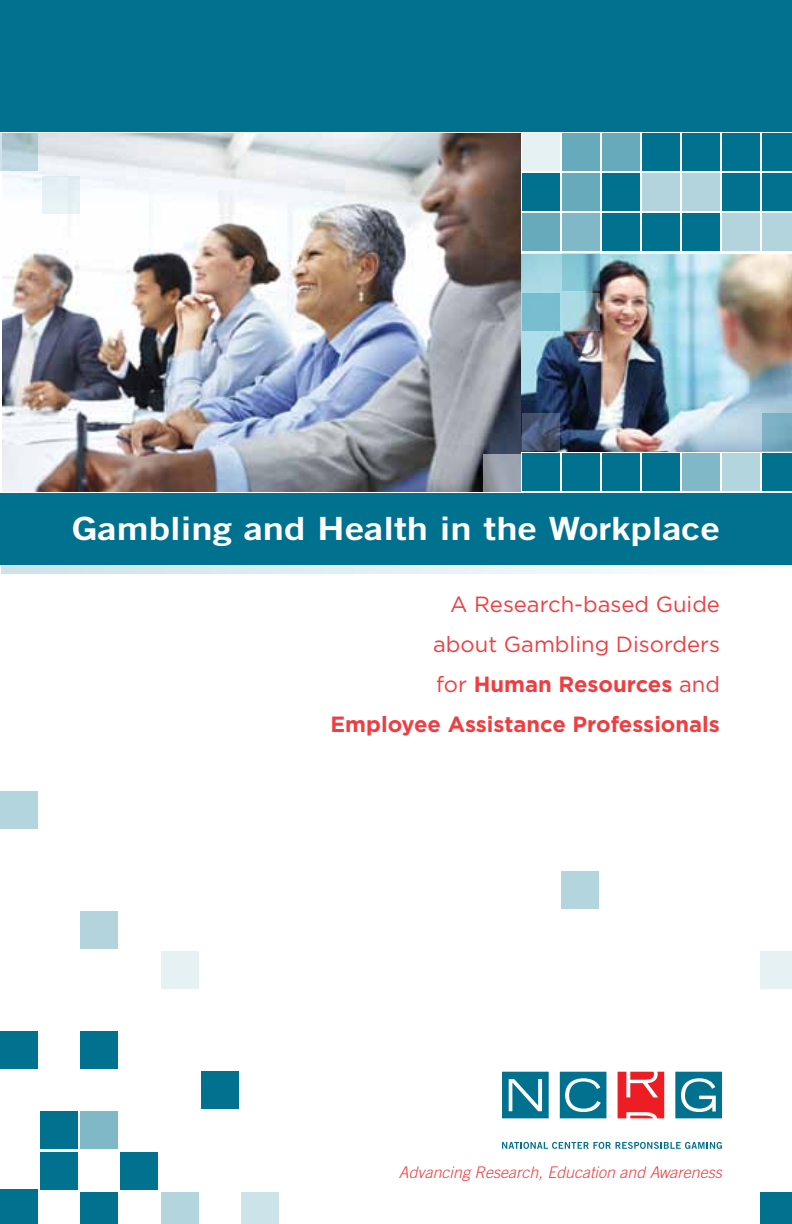
<style>
.page{position:relative;width:792px;height:1224px;background:#fff}
.page>*{position:absolute;margin:0;border:0;box-sizing:border-box;transform-origin:0 0}
.t1{font:32px "Trade Gothic Bold Two";color:#fff;scale:1.2 1}
.t2{font:22px/40px "Gotham";color:#ef3e42;text-align:right}
.t3{font:italic 300 16px "Trade Gothic";color:#ef3e42}
.s1{font-weight:700}
</style>
<div class="page">
<svg style="left:1px;top:565px;width:641px;height:8px;background:#e0eef1"></svg>
<div style="left:0;top:0;width:792px;height:131px;background:#00728f"></div>
<img style="left:522px;top:254px;width:270px;height:198px">
<svg style="left:606px;top:1072px;width:12px;height:37px"></svg>
<div style="left:81px;top:1032px;width:37px;height:37px;background:#00728f"></div>
<div style="left:81px;top:912px;width:37px;height:37px;background:#b3d4dd"></div>
<div style="left:1px;top:1032px;width:37px;height:37px;background:#00728f"></div>
<div style="left:161px;top:952px;width:37px;height:37px;background:#e6f1f4"></div>
<div style="left:1px;top:791px;width:37px;height:38px;background:#b3d5dd"></div>
<div style="left:201px;top:1072px;width:37px;height:37px;background:#00728f"></div>
<div style="left:761px;top:952px;width:31px;height:37px;background:#e6f1f4"></div>
<div style="left:561px;top:872px;width:38px;height:37px;background:#b3d5dd"></div>
<div style="left:241px;top:1192px;width:37px;height:32px;background:#cce3e9"></div>
<div style="left:81px;top:1192px;width:37px;height:32px;background:#00728f"></div>
<div style="left:81px;top:1112px;width:37px;height:37px;background:#80b8c7"></div>
<div style="left:161px;top:1192px;width:37px;height:32px;background:#b3d5dd"></div>
<div style="left:1px;top:1190px;width:37px;height:34px;background:#00728f"></div>
<div style="left:761px;top:1192px;width:31px;height:32px;background:#00728f"></div>
<div style="left:121px;top:1152px;width:37px;height:37px;background:#00728f"></div>
<div style="left:41px;top:1152px;width:37px;height:37px;background:#00728f"></div>
<div style="left:41px;top:1112px;width:37px;height:37px;background:#00728f"></div>
<svg style="left:502px;top:1072px;width:47px;height:46px;background:#2f8ca3"></svg>
<svg style="left:560px;top:1072px;width:46px;height:46px;background:#26879f"></svg>
<svg style="left:618px;top:1072px;width:46px;height:46px;background:#f0464c"></svg>
<svg style="left:675px;top:1072px;width:47px;height:46px;background:#308ca4"></svg>
<svg style="left:502px;top:1142px;width:220px;height:7px"></svg>
<img style="left:2px;top:133px;width:518px;height:358px">
<div style="left:0;top:493px;width:792px;height:72px;background:#00728f"></div>
<div style="left:522px;top:253px;width:38px;height:38px;background:#a4d7e2"></div>
<svg style="left:522px;top:374px;width:38px;height:37px"></svg>
<div style="left:522px;top:133px;width:38px;height:38px;background:#e6f1f4"></div>
<svg style="left:562px;top:253px;width:38px;height:38px"></svg>
<div style="left:562px;top:133px;width:38px;height:38px;background:#6ab"></div>
<svg style="left:602px;top:374px;width:38px;height:37px"></svg>
<div style="left:602px;top:133px;width:38px;height:38px;background:#6ab"></div>
<div style="left:642px;top:133px;width:38px;height:38px;background:#00728f"></div>
<svg style="left:682px;top:374px;width:38px;height:37px"></svg>
<div style="left:682px;top:133px;width:38px;height:38px;background:#00728f"></div>
<svg style="left:722px;top:374px;width:38px;height:37px"></svg>
<div style="left:722px;top:133px;width:38px;height:38px;background:#00728f"></div>
<svg style="left:762px;top:374px;width:30px;height:37px"></svg>
<div style="left:762px;top:133px;width:30px;height:38px;background:#00728f"></div>
<div style="left:522px;top:293px;width:38px;height:38px;background:#78bed0"></div>
<svg style="left:522px;top:414px;width:38px;height:37px"></svg>
<div style="left:522px;top:173px;width:38px;height:38px;background:#00728f"></div>
<svg style="left:562px;top:293px;width:38px;height:38px"></svg>
<div style="left:562px;top:173px;width:38px;height:38px;background:#6ab"></div>
<div style="left:602px;top:173px;width:38px;height:38px;background:#00728f"></div>
<div style="left:642px;top:173px;width:38px;height:38px;background:#b3d4dd"></div>
<div style="left:682px;top:173px;width:38px;height:38px;background:#b3d4dd"></div>
<div style="left:722px;top:173px;width:38px;height:38px;background:#00728f"></div>
<div style="left:762px;top:414px;width:30px;height:37px;background:linear-gradient(to right,#7fb1c8,#71a7bc)"></div>
<div style="left:762px;top:173px;width:30px;height:38px;background:#00728f"></div>
<div style="left:522px;top:454px;width:38px;height:37px;background:#00728f"></div>
<div style="left:522px;top:213px;width:38px;height:38px;background:#6ab"></div>
<div style="left:562px;top:454px;width:38px;height:37px;background:#00728f"></div>
<div style="left:562px;top:213px;width:38px;height:38px;background:#80b8c7"></div>
<div style="left:602px;top:454px;width:38px;height:37px;background:#00728f"></div>
<div style="left:602px;top:213px;width:38px;height:38px;background:#00728f"></div>
<div style="left:642px;top:454px;width:38px;height:37px;background:#00728f"></div>
<div style="left:642px;top:213px;width:38px;height:38px;background:#00728f"></div>
<div style="left:682px;top:454px;width:38px;height:37px;background:#80b8c7"></div>
<div style="left:682px;top:213px;width:38px;height:38px;background:#00728f"></div>
<div style="left:722px;top:454px;width:38px;height:37px;background:#b3d5dd"></div>
<div style="left:722px;top:213px;width:38px;height:38px;background:#b3d4dd"></div>
<div style="left:762px;top:454px;width:30px;height:37px;background:#00728f"></div>
<div style="left:762px;top:213px;width:30px;height:38px;background:#b3d4dd"></div>
<svg style="left:483px;top:454px;width:38px;height:38px"></svg>
<div style="left:0;top:133px;width:38px;height:38px;background:linear-gradient(to bottom,#a1bac0,#c6dee8)"></div>
<div style="left:43px;top:176px;width:37px;height:38px;background:#e5eff5"></div>
<h1 class="t1" style="left:72px;top:509px;width:541px">Gambling and Health in the Workplace</h1>
<p class="t2" style="left:331px;top:584px;width:391px">A Research-based Guide<br>about Gambling Disorders<br>for <span class="s1">Human Resources</span> and<br><span class="s1">Employee Assistance Professionals</span></p>
<p class="t3" style="left:399px;top:1163px;width:325px">Advancing Research, Education and Awareness</p>
</div>
